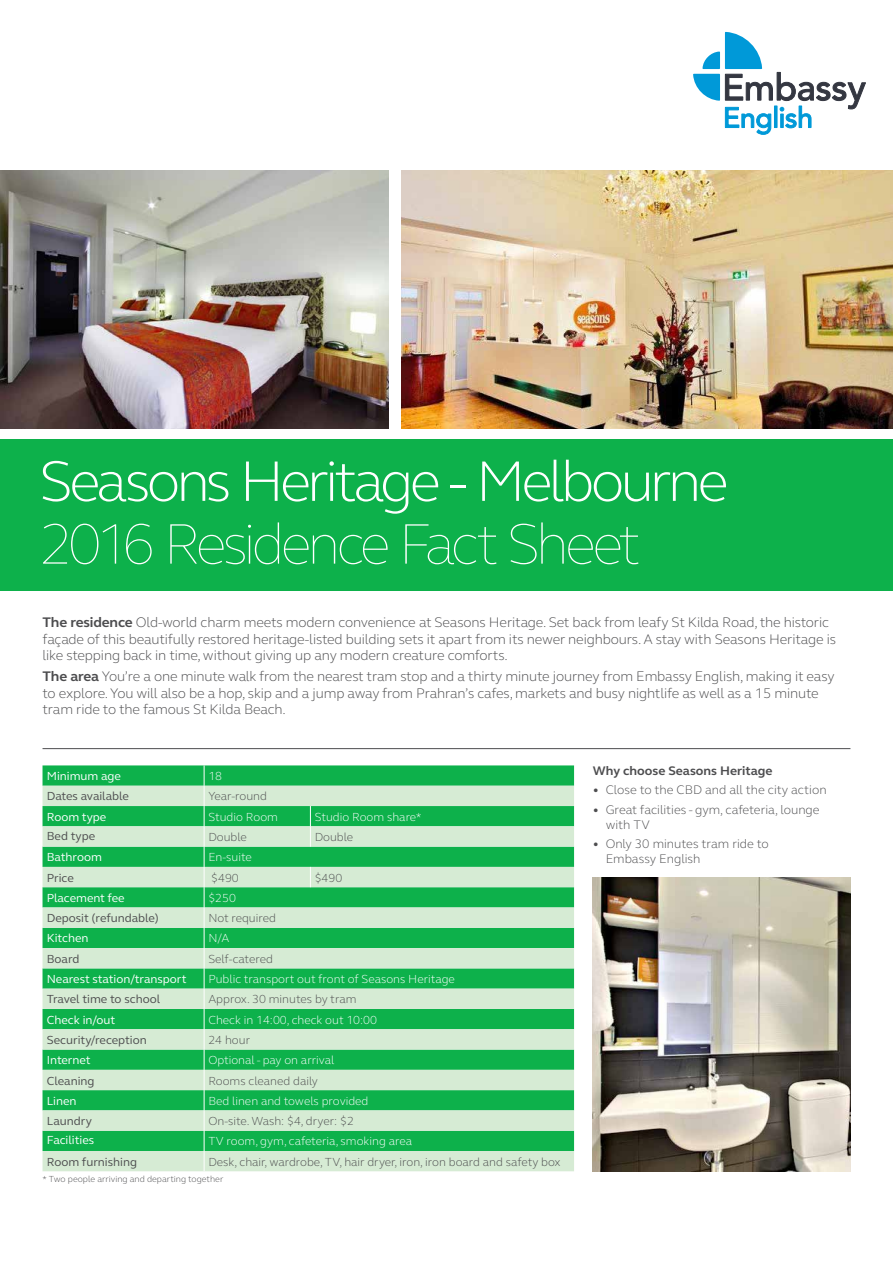
<style>
.page{position:relative;width:893px;height:1263px;background:#fff}
.page>*{position:absolute;margin:0;border:0;box-sizing:border-box;transform-origin:0 0}
.t1{font:300 58.5px "FS Elliot";letter-spacing:-.065em;color:#fff}
.t2{font:100 58.5px "FS Elliot";letter-spacing:-.075em;color:#fff}
.t3{font:300 14.25px/16.5px "FS Elliot";letter-spacing:-.01em;color:#4d4d4f}
.t4{font:300 12.75px/15px "FS Elliot";color:#4d4d4f}
.t5{font:700 12.75px "FS Elliot";color:#4d4d4f}
.t6{font:300 12px "FS Elliot";color:#fff}
.t7{font:300 12px "FS Elliot";color:#4d4d4f}
.t8{font:12px "FS Elliot";color:#4d4d4f}
.t9{font:12px "FS Elliot";color:#fff}
.t10{font:300 9px "FS Elliot";color:#4d4d4f}
.s1{font-weight:700}
</style>
<div class="page">
<div style="left:0;top:440px;width:893px;height:151px;background:#0db14b"></div>
<hr style="left:43px;top:748px;width:807px;height:1px;background:#4d4d4f">
<svg style="left:43px;top:765px;width:531px;height:21px;background:#17b452"></svg>
<svg style="left:43px;top:786px;width:531px;height:385px;background:#78d094"></svg>
<svg style="left:310px;top:806px;width:1px;height:41px"></svg>
<svg style="left:310px;top:867px;width:1px;height:20px"></svg>
<svg style="left:204px;top:765px;width:1px;height:406px"></svg>
<img style="left:401px;top:170px;width:492px;height:258px">
<img style="left:0;top:170px;width:389px;height:258px">
<img style="left:592px;top:877px;width:258px;height:294px">
<svg style="left:693px;top:74px;width:27px;height:27px"></svg>
<svg style="left:702px;top:51px;width:18px;height:18px"></svg>
<svg style="left:725px;top:32px;width:37px;height:37px"></svg>
<svg style="left:724px;top:71px;width:142px;height:64px"></svg>
<h1 class="t1" style="left:39px;top:442px;width:691px">Seasons Heritage - Melbourne</h1>
<h1 class="t2" style="left:39px;top:505px;width:603px">2016 Residence Fact Sheet</h1>
<p class="t3" style="left:43px;top:614px;width:795px"><span class="s1">The residence</span> Old-world charm meets modern convenience at Seasons Heritage. Set back from leafy St Kilda Road, the historic façade of this beautifully restored heritage-listed building sets it apart from its newer neighbours. A stay with Seasons Heritage is like stepping back in time, without giving up any modern creature comforts.</p>
<p class="t3" style="left:43px;top:667px;width:793px"><span class="s1">The area</span> You’re a one minute walk from the nearest tram stop and a thirty minute journey from Embassy English, making it easy to explore. You will also be a hop, skip and a jump away from Prahran’s cafes, markets and busy nightlife as well as a 15 minute tram ride to the famous St Kilda Beach.</p>
<p class="t9" style="left:47px;top:768px;width:76px">Minimum age</p>
<p class="t6" style="left:208px;top:768px;width:15px">18</p>
<p class="t8" style="left:47px;top:788px;width:84px">Dates available</p>
<p class="t7" style="left:208px;top:788px;width:60px">Year-round</p>
<p class="t9" style="left:47px;top:808px;width:61px">Room type</p>
<p class="t6" style="left:208px;top:808px;width:71px">Studio Room</p>
<p class="t6" style="left:315px;top:808px;width:109px">Studio Room share*</p>
<p class="t8" style="left:47px;top:827px;width:50px">Bed type</p>
<p class="t7" style="left:208px;top:829px;width:40px">Double</p>
<p class="t7" style="left:315px;top:829px;width:40px">Double</p>
<p class="t9" style="left:47px;top:849px;width:57px">Bathroom</p>
<p class="t6" style="left:208px;top:849px;width:45px">En-suite</p>
<p class="t8" style="left:47px;top:869px;width:29px">Price</p>
<p class="t7" style="left:211px;top:869px;width:29px">$490</p>
<p class="t7" style="left:315px;top:869px;width:29px">$490</p>
<p class="t9" style="left:47px;top:890px;width:79px">Placement fee</p>
<p class="t6" style="left:208px;top:890px;width:29px">$250</p>
<p class="t8" style="left:47px;top:910px;width:114px">Deposit (refundable)</p>
<p class="t7" style="left:208px;top:910px;width:69px">Not required</p>
<p class="t9" style="left:47px;top:930px;width:43px">Kitchen</p>
<p class="t6" style="left:208px;top:930px;width:23px">N/A</p>
<p class="t8" style="left:47px;top:951px;width:34px">Board</p>
<p class="t7" style="left:208px;top:951px;width:66px">Self-catered</p>
<p class="t9" style="left:47px;top:971px;width:141px">Nearest station/transport</p>
<p class="t6" style="left:208px;top:971px;width:248px">Public transport out front of Seasons Heritage</p>
<p class="t8" style="left:47px;top:991px;width:115px">Travel time to school</p>
<p class="t7" style="left:208px;top:991px;width:150px">Approx. 30 minutes by tram</p>
<p class="t9" style="left:47px;top:1011px;width:70px">Check in/out</p>
<p class="t6" style="left:208px;top:1011px;width:170px">Check in 14:00, check out 10:00</p>
<p class="t8" style="left:47px;top:1032px;width:101px">Security/reception</p>
<p class="t7" style="left:208px;top:1032px;width:43px">24 hour</p>
<p class="t9" style="left:47px;top:1052px;width:45px">Internet</p>
<p class="t6" style="left:208px;top:1052px;width:127px">Optional - pay on arrival</p>
<p class="t8" style="left:47px;top:1072px;width:49px">Cleaning</p>
<p class="t7" style="left:208px;top:1072px;width:111px">Rooms cleaned daily</p>
<p class="t9" style="left:47px;top:1093px;width:31px">Linen</p>
<p class="t6" style="left:208px;top:1093px;width:162px">Bed linen and towels provided</p>
<p class="t8" style="left:47px;top:1113px;width:47px">Laundry</p>
<p class="t7" style="left:208px;top:1113px;width:147px">On-site. Wash: $4, dryer: $2</p>
<p class="t9" style="left:47px;top:1132px;width:49px">Facilities</p>
<p class="t6" style="left:208px;top:1133px;width:205px">TV room, gym, cafeteria, smoking area</p>
<p class="t8" style="left:47px;top:1153px;width:92px">Room furnishing</p>
<p class="t7" style="left:208px;top:1153px;width:354px">Desk, chair, wardrobe, TV, hair dryer, iron, iron board and safety box</p>
<p class="t10" style="left:43px;top:1172px;width:182px">* Two people arriving and departing together</p>
<p class="t5" style="left:593px;top:762px;width:181px">Why choose Seasons Heritage</p>
<p class="t4" style="left:593px;top:782px;width:235px">• Close to the CBD and all the city action</p>
<p class="t4" style="left:606px;top:801px;width:215px;text-indent:-13px">• Great facilities - gym, cafeteria, lounge with TV</p>
<p class="t4" style="left:606px;top:835px;width:165px;text-indent:-13px">• Only 30 minutes tram ride to<br>Embassy English</p>
</div>
